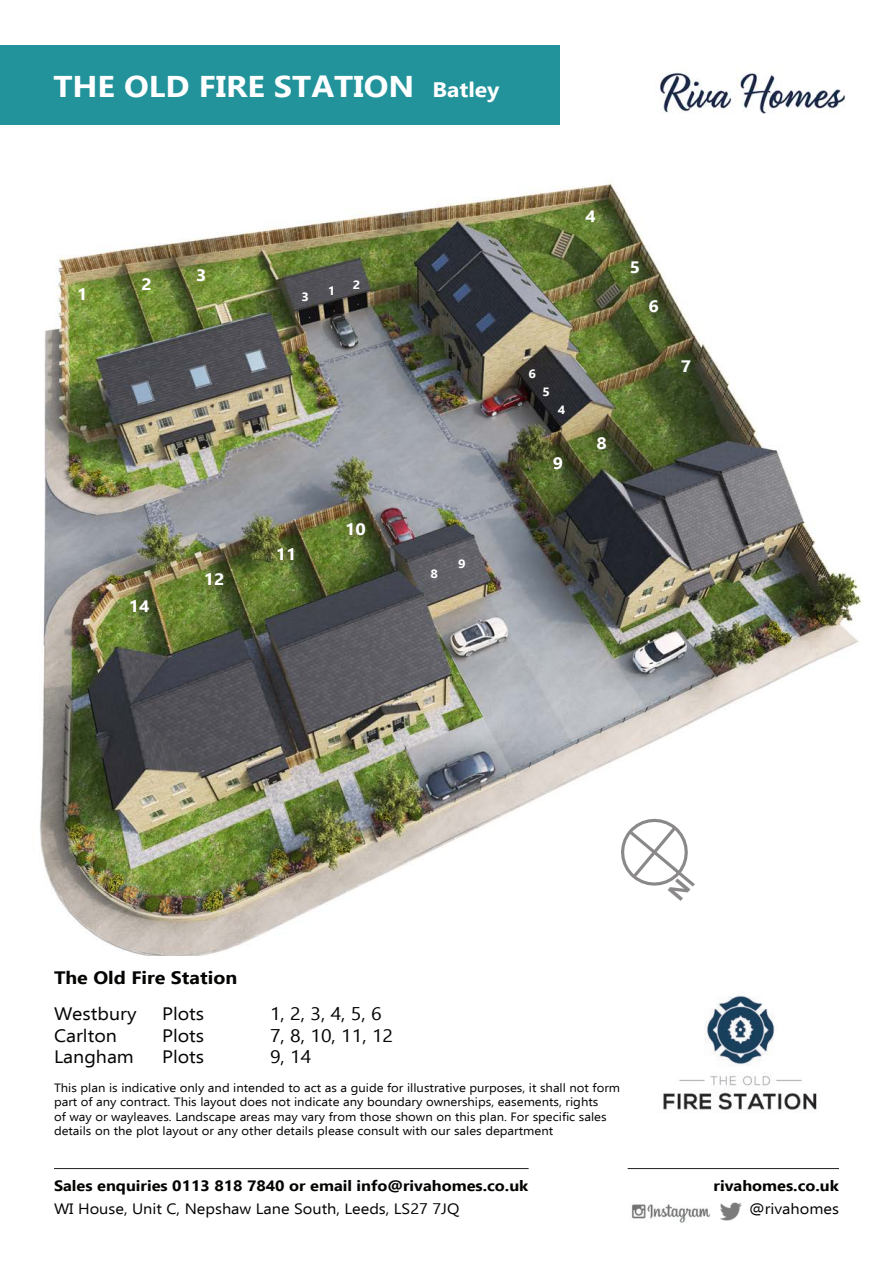
<style>
.page{position:relative;width:893px;height:1263px;background:#fff}
.page>*{position:absolute;margin:0;border:0;box-sizing:border-box;transform-origin:0 0}
.t1{font:700 30px "Ebrima";color:#fff;scale:1.09 1}
.t2{font:18px "Ebrima";color:#040503;scale:1.09 1}
.t3{font:700 18px "Ebrima";color:#040503;scale:1.09 1}
.t4{font:700 16.5px "Ebrima";color:#fff;scale:1.09 1}
.t5{font:700 15px "Ebrima";color:#040503;scale:1.09 1}
.t6{font:15px "Ebrima";color:#040503;scale:1.09 1}
.t7{font:12px/14.4px "Ebrima";color:#040503;scale:1.09 1}
.t8{font:700 12px "Ebrima";color:#fff;scale:1.09 1}
.s1{font-size:21px}
</style>
<div class="page">
<div style="left:0;top:45px;width:560px;height:80px;background:#22939b"></div>
<img style="left:660px;top:72px;width:185px;height:42px">
<img style="left:720px;top:1202px;width:22px;height:19px">
<img style="left:631px;top:1204px;width:80px;height:19px">
<hr style="left:54px;top:1168px;width:475px;height:1px;background:#231f20">
<hr style="left:628px;top:1168px;width:211px;height:1px;background:#231f20">
<img style="left:663px;top:995px;width:154px;height:115px">
<img style="left:39px;top:182px;width:823px;height:773px">
<svg style="left:619px;top:812px;width:79px;height:89px"></svg>
<p class="t1" style="left:53px;top:64px;width:411px">THE OLD FIRE STATION <span class="s1">Batley</span></p>
<p class="t4" style="left:77px;top:282px;width:11px">1</p>
<p class="t4" style="left:142px;top:272px;width:11px">2</p>
<p class="t4" style="left:196px;top:263px;width:11px">3</p>
<p class="t8" style="left:302px;top:288px;width:8px">3</p>
<p class="t8" style="left:328px;top:282px;width:8px">1</p>
<p class="t8" style="left:353px;top:275px;width:8px">2</p>
<p class="t4" style="left:129px;top:594px;width:20px">14</p>
<p class="t4" style="left:204px;top:567px;width:20px">12</p>
<p class="t4" style="left:276px;top:542px;width:20px">11</p>
<p class="t4" style="left:345px;top:517px;width:20px">10</p>
<p class="t8" style="left:430px;top:565px;width:8px">8</p>
<p class="t8" style="left:458px;top:555px;width:8px">9</p>
<p class="t4" style="left:586px;top:204px;width:11px">4</p>
<p class="t8" style="left:529px;top:365px;width:8px">6</p>
<p class="t8" style="left:542px;top:383px;width:8px">5</p>
<p class="t8" style="left:558px;top:401px;width:8px">4</p>
<p class="t4" style="left:553px;top:451px;width:11px">9</p>
<p class="t4" style="left:596px;top:431px;width:11px">8</p>
<p class="t4" style="left:630px;top:255px;width:11px">5</p>
<p class="t4" style="left:648px;top:294px;width:11px">6</p>
<p class="t4" style="left:681px;top:354px;width:11px">7</p>
<p class="t3" style="left:54px;top:964px;width:170px">The Old Fire Station</p>
<p class="t2" style="left:54px;top:1001px;width:77px">Westbury</p>
<p class="t2" style="left:162px;top:1001px;width:40px">Plots</p>
<p class="t2" style="left:270px;top:1001px;width:104px">1, 2, 3, 4, 5, 6</p>
<p class="t2" style="left:54px;top:1022px;width:59px">Carlton</p>
<p class="t2" style="left:162px;top:1022px;width:40px">Plots</p>
<p class="t2" style="left:270px;top:1022px;width:114px">7, 8, 10, 11, 12</p>
<p class="t2" style="left:54px;top:1044px;width:75px">Langham</p>
<p class="t2" style="left:162px;top:1044px;width:40px">Plots</p>
<p class="t2" style="left:270px;top:1044px;width:39px">9, 14</p>
<p class="t7" style="left:54px;top:1080px;width:521px">This plan is indicative only and intended to act as a guide for illustrative purposes, it shall not form part of any contract. This layout does not indicate any boundary ownerships, easements, rights<br>of way or wayleaves. Landscape areas may vary from those shown on this plan. For specific sales details on the plot layout or any other details please consult with our sales department</p>
<p class="t5" style="left:54px;top:1174px;width:437px">Sales enquiries 0113 818 7840 or email info@rivahomes.co.uk</p>
<p class="t6" style="left:54px;top:1198px;width:373px">WI House, Unit C, Nepshaw Lane South, Leeds, LS27 7JQ</p>
<p class="t5" style="left:714px;top:1174px;width:117px">rivahomes.co.uk</p>
<p class="t6" style="left:749px;top:1198px;width:84px">@rivahomes</p>
</div>
